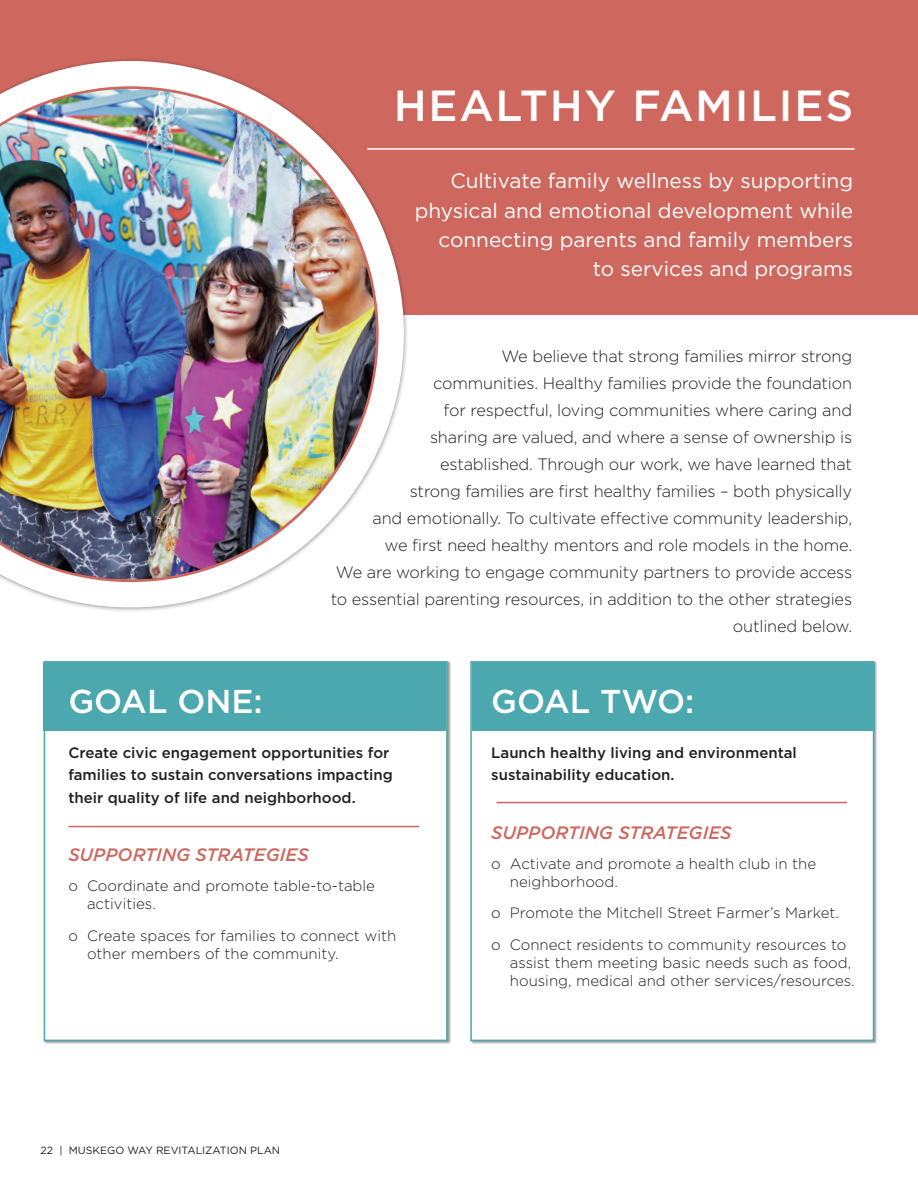
<style>
.page{position:relative;width:918px;height:1188px;background:#fff}
.page>*{position:absolute;margin:0;border:0;box-sizing:border-box;transform-origin:0 0}
.t1{font:500 43.5px "Gotham";letter-spacing:.04em;color:#fff}
.t2{font:500 33px "Gotham";color:#fff}
.t3{font:20.7px/29.4px "Gotham";color:#fff;text-align:right}
.t4{font:italic 500 18px "Gotham";color:#ce685f}
.t5{font:300 16.5px/27px "Gotham";letter-spacing:-.01em;color:#231f20;text-align:right}
.t6{font:300 15px/18px "Gotham";color:#231f20}
.t7{font:500 15px/22.5px "Gotham";color:#231f20}
.t8{font:10.5px "Gotham";color:#231f20}
</style>
<div class="page">
<div style="left:0;top:0;width:918px;height:314px;background:#ce685f"></div>
<div style="left:43px;top:661px;width:408px;height:384px;background:#231f20;opacity:.45"></div>
<div style="left:44px;top:661px;width:404px;height:380px;background:#fff;border:2px solid #4ba8ae"></div>
<div style="left:44px;top:663px;width:402px;height:68px;background:#4ba8ae"></div>
<div style="left:470px;top:661px;width:408px;height:384px;background:#231f20;opacity:.45"></div>
<div style="left:470px;top:661px;width:404px;height:380px;background:#fff;border:2px solid #4ba8ae"></div>
<hr style="left:68px;top:826px;width:351px;height:1px;background:#ce685f">
<div style="left:472px;top:663px;width:402px;height:68px;background:#4ba8ae"></div>
<hr style="left:497px;top:802px;width:350px;height:1px;background:#ce685f">
<hr style="left:367px;top:148px;width:488px;height:2px;background:#fff">
<div style="left:0;top:58px;width:409px;height:555px;background:#231f20;opacity:.44"></div>
<svg style="left:0;top:61px;width:404px;height:546px"></svg>
<img style="left:0;top:86px;width:379px;height:496px">
<p class="t1" style="left:394px;top:77px;width:461px">HEALTHY FAMILIES</p>
<p class="t3" style="left:415px;top:166px;width:440px">Cultivate family wellness by supporting physical and emotional development while connecting parents and family members to services and programs</p>
<p class="t5" style="left:331px;top:342px;width:523px">We believe that strong families mirror strong<br>communities. Healthy families provide the foundation<br>for respectful, loving communities where caring and<br>sharing are valued, and where a sense of ownership is<br>established. Through our work, we have learned that<br>strong families are first healthy families – both physically<br>and emotionally. To cultivate effective community leadership,<br>we first need healthy mentors and role models in the home.<br>We are working to engage community partners to provide access to essential parenting resources, in addition to the other strategies outlined below.</p>
<p class="t2" style="left:68px;top:679px;width:196px">GOAL ONE:</p>
<p class="t7" style="left:68px;top:741px;width:326px">Create civic engagement opportunities for families to sustain conversations impacting their quality of life and neighborhood.</p>
<p class="t4" style="left:68px;top:843px;width:242px">SUPPORTING STRATEGIES</p>
<p class="t6" style="left:87px;top:876px;width:289px;text-indent:-19px">o Coordinate and promote table-to-table activities.</p>
<p class="t6" style="left:87px;top:926px;width:311px;text-indent:-19px">o Create spaces for families to connect with other members of the community.</p>
<p class="t8" style="left:40px;top:1143px;width:241px">22 | MUSKEGO WAY REVITALIZATION PLAN</p>
<p class="t2" style="left:491px;top:679px;width:205px">GOAL TWO:</p>
<p class="t7" style="left:491px;top:741px;width:307px">Launch healthy living and environmental sustainability education.</p>
<p class="t4" style="left:491px;top:820px;width:242px">SUPPORTING STRATEGIES</p>
<p class="t6" style="left:510px;top:854px;width:308px;text-indent:-19px">o Activate and promote a health club in the neighborhood.</p>
<p class="t6" style="left:491px;top:903px;width:349px">o Promote the Mitchell Street Farmer’s Market.</p>
<p class="t6" style="left:510px;top:935px;width:346px;text-indent:-19px">o Connect residents to community resources to assist them meeting basic needs such as food, housing, medical and other services/resources.</p>
</div>
